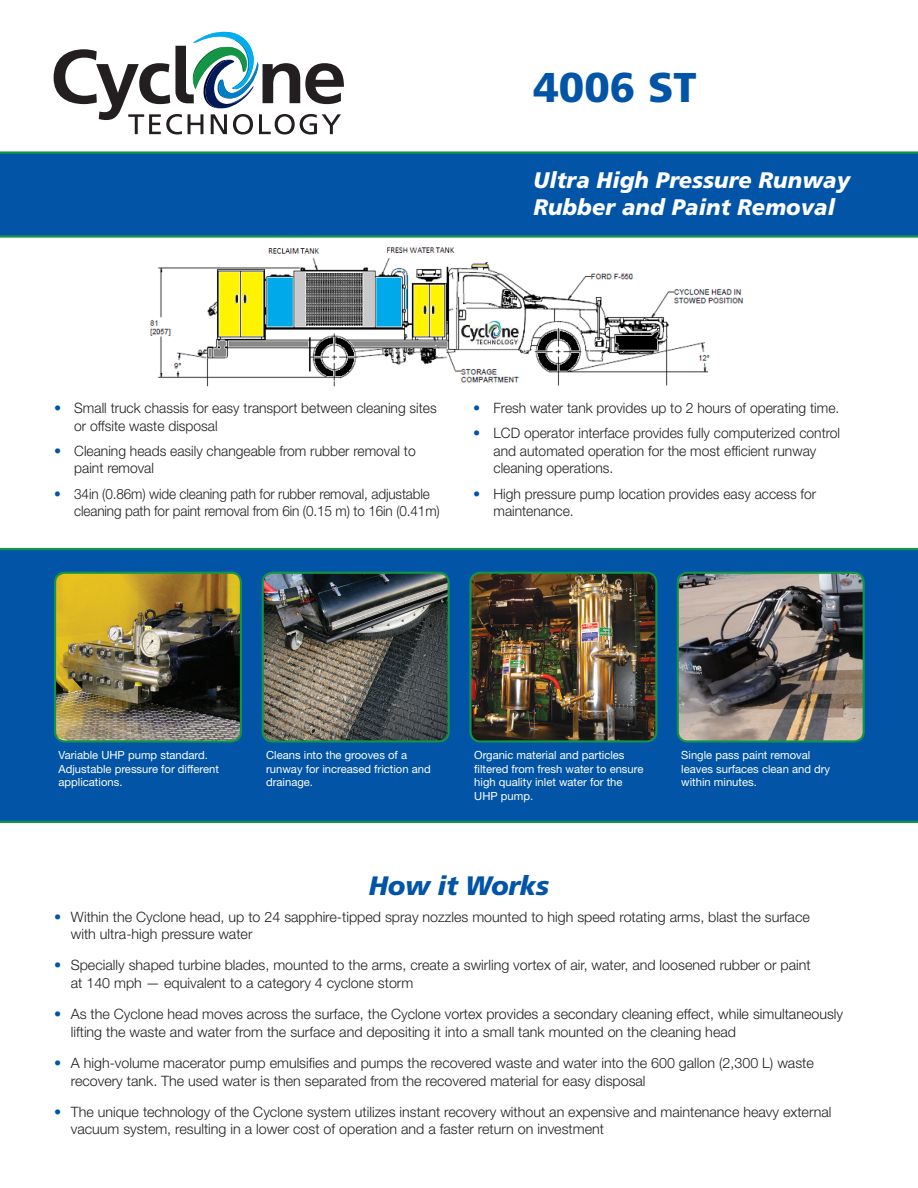
<style>
.page{position:relative;width:918px;height:1188px;background:#fff}
.page>*{position:absolute;margin:0;border:0;box-sizing:border-box;transform-origin:0 0}
.t1{font:900 41.55px "Frutiger LT Std";color:#0154a6}
.t2{font:italic 900 26.7px "Frutiger LT Std";letter-spacing:-.015em;color:#0154a6}
.t3{font:italic 900 22.5px/27px "Frutiger LT Std";letter-spacing:.005em;color:#fff}
.t4{font:300 14.25px/17.7px "Helvetica Neue LT Std";color:#231f20}
.t5{font:300 14.25px/17.7px "Helvetica Neue LT Std";color:#231f20;scale:.95 1}
.t6{font:11.25px/13.5px "Helvetica Neue LT Std";color:#fff}
.s1{color:#0154a6}
</style>
<div class="page">
<img style="left:149px;top:247px;width:594px;height:140px">
<div style="left:0;top:151px;width:918px;height:87px;background:#0154a6"></div>
<div style="left:0;top:548px;width:918px;height:275px;background:#0154a6"></div>
<svg style="left:54px;top:32px;width:290px;height:103px"></svg>
<img style="left:263px;top:573px;width:186px;height:168px">
<div style="left:262px;top:572px;width:188px;height:171px;border:2px solid #149546;border-radius:10px"></div>
<img style="left:55px;top:573px;width:186px;height:168px">
<div style="left:54px;top:572px;width:188px;height:171px;border:2px solid #149546;border-radius:10px"></div>
<img style="left:470px;top:573px;width:186px;height:168px">
<div style="left:469px;top:572px;width:188px;height:171px;border:2px solid #149546;border-radius:10px"></div>
<img style="left:678px;top:573px;width:186px;height:168px">
<div style="left:677px;top:572px;width:188px;height:171px;border:2px solid #149546;border-radius:10px"></div>
<p class="t1" style="left:534px;top:62px;width:165px">4006 ST</p>
<p class="t3" style="left:534px;top:167px;width:318px">Ultra High Pressure Runway<br>Rubber and Paint Removal</p>
<p class="t4" style="left:74px;top:399px;width:364px;text-indent:-20px"><span class="s1">•</span> Small truck chassis for easy transport between cleaning sites or offsite waste disposal</p>
<p class="t4" style="left:74px;top:442px;width:343px;text-indent:-20px"><span class="s1">•</span> Cleaning heads easily changeable from rubber removal to paint removal</p>
<p class="t5" style="left:74px;top:484px;width:386px;text-indent:-20px"><span class="s1">•</span> 34in (0.86m) wide cleaning path for rubber removal, adjustable cleaning path for paint removal from 6in (0.15 m) to 16in (0.41m)</p>
<p class="t4" style="left:473px;top:399px;width:368px"><span class="s1">•</span> Fresh water tank provides up to 2 hours of operating time.</p>
<p class="t4" style="left:494px;top:424px;width:348px;text-indent:-20px"><span class="s1">•</span> LCD operator interface provides fully computerized control and automated operation for the most efficient runway cleaning operations.</p>
<p class="t4" style="left:494px;top:484px;width:324px;text-indent:-20px"><span class="s1">•</span> High pressure pump location provides easy access for maintenance.</p>
<p class="t6" style="left:58px;top:748px;width:162px">Variable UHP pump standard.<br>Adjustable pressure for different applications.</p>
<p class="t6" style="left:474px;top:748px;width:171px">Organic material and particles filtered from fresh water to ensure high quality inlet water for the<br>UHP pump.</p>
<p class="t6" style="left:681px;top:748px;width:150px">Single pass paint removal leaves surfaces clean and dry within minutes.</p>
<p class="t6" style="left:266px;top:748px;width:166px">Cleans into the grooves of a runway for increased friction and drainage.</p>
<p class="t2" style="left:369px;top:870px;width:182px">How it Works</p>
<p class="t4" style="left:71px;top:907px;width:741px;text-indent:-17px"><span class="s1">•</span> Within the Cyclone head, up to 24 sapphire-tipped spray nozzles mounted to high speed rotating arms, blast the surface with ultra-high pressure water</p>
<p class="t4" style="left:71px;top:956px;width:741px;text-indent:-17px"><span class="s1">•</span> Specially shaped turbine blades, mounted to the arms, create a swirling vortex of air, water, and loosened rubber or paint at 140 mph — equivalent to a category 4 cyclone storm</p>
<p class="t4" style="left:71px;top:1005px;width:774px;text-indent:-17px"><span class="s1">•</span> As the Cyclone head moves across the surface, the Cyclone vortex provides a secondary cleaning effect, while simultaneously lifting the waste and water from the surface and depositing it into a small tank mounted on the cleaning head</p>
<p class="t4" style="left:71px;top:1054px;width:745px;text-indent:-17px"><span class="s1">•</span> A high-volume macerator pump emulsifies and pumps the recovered waste and water into the 600 gallon (2,300 L) waste recovery tank. The used water is then separated from the recovered material for easy disposal</p>
<p class="t4" style="left:71px;top:1102px;width:762px;text-indent:-17px"><span class="s1">•</span> The unique technology of the Cyclone system utilizes instant recovery without an expensive and maintenance heavy external vacuum system, resulting in a lower cost of operation and a faster return on investment</p>
</div>
